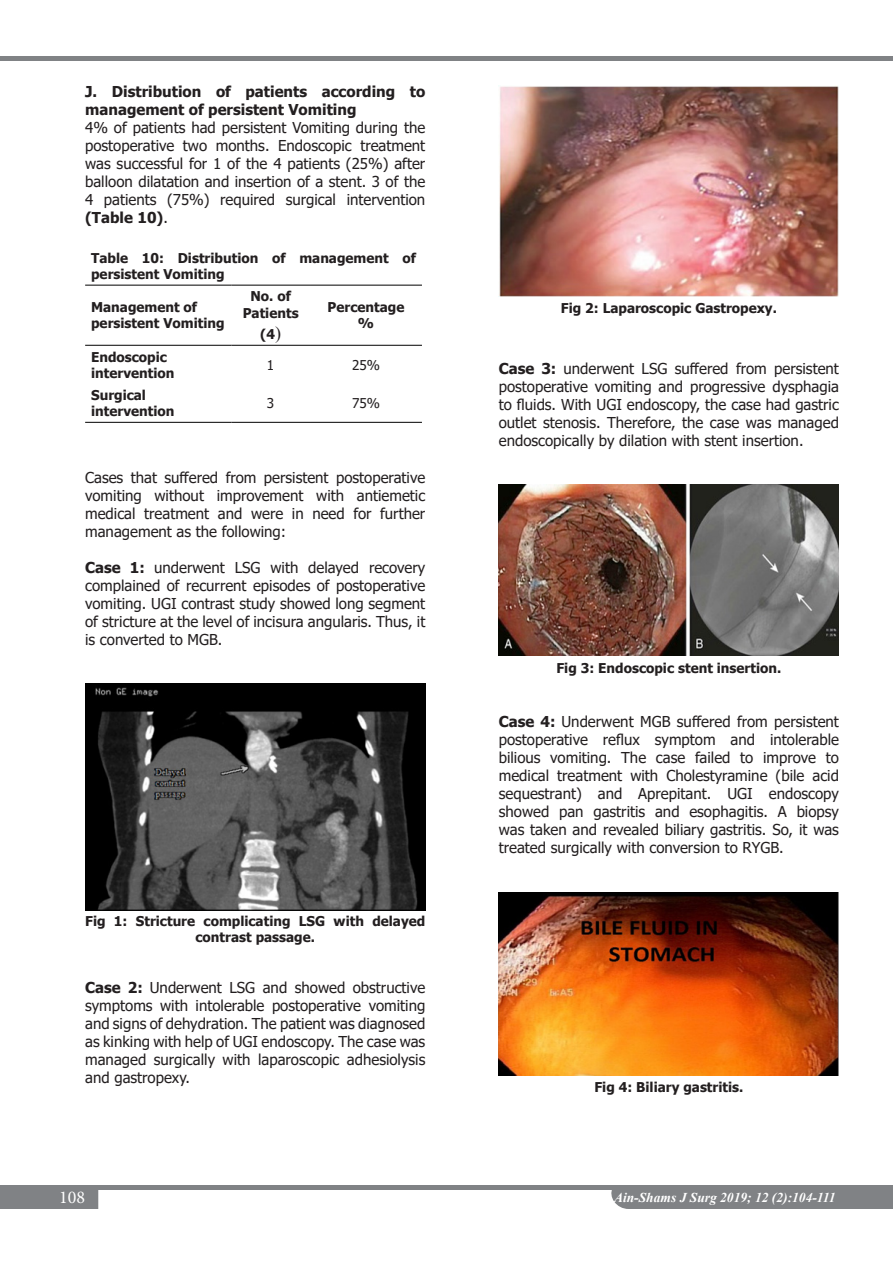
<style>
.page{position:relative;width:893px;height:1263px;background:#fff}
.page>*{position:absolute;margin:0;border:0;box-sizing:border-box;transform-origin:0 0}
.t1{font:18px "Minion Pro";color:#fff}
.t2{font:15px/18px "Tahoma";color:#231f20;text-align:justify}
.t3{font:700 15px/18px "Tahoma";color:#231f20}
.t4{font:700 13.5px/16.2px "Tahoma";color:#231f20}
.t5{font:italic 700 13.5px "Times New Roman";color:#fff}
.t6{font:13.5px "Tahoma";color:#231f20}
.s1{font-weight:700}
.s2{font-family:"Times New Roman";font-weight:400;font-size:18px}
</style>
<div class="page">
<div style="left:0;top:1185px;width:893px;height:5px;background:#808285"></div>
<hr style="left:0;top:56px;width:893px;height:4px;background:#808285">
<div style="left:611px;top:1190px;width:282px;height:19px;background:#808285"></div>
<div style="left:0;top:1190px;width:98px;height:19px;background:#808285"></div>
<hr style="left:85px;top:285px;width:146px;height:1px;background:#000">
<hr style="left:231px;top:285px;width:79px;height:1px;background:#000">
<hr style="left:310px;top:285px;width:112px;height:1px;background:#000">
<hr style="left:85px;top:345px;width:146px;height:1px;background:#000">
<hr style="left:231px;top:345px;width:79px;height:1px;background:#000">
<hr style="left:310px;top:345px;width:112px;height:1px;background:#000">
<hr style="left:85px;top:422px;width:146px;height:1px;background:#000">
<hr style="left:231px;top:422px;width:79px;height:1px;background:#000">
<hr style="left:310px;top:422px;width:112px;height:1px;background:#000">
<img style="left:85px;top:684px;width:340px;height:226px">
<img style="left:499px;top:86px;width:340px;height:210px">
<img style="left:499px;top:485px;width:340px;height:170px">
<img style="left:499px;top:892px;width:340px;height:184px">
<p class="t3" style="left:85px;top:83px;width:342px">J. Distribution of patients according to management of persistent Vomiting</p>
<p class="t2" style="left:85px;top:119px;width:342px">4% of patients had persistent Vomiting during the postoperative two months. Endoscopic treatment was successful for 1 of the 4 patients (25%) after balloon dilatation and insertion of a stent. 3 of the 4 patients (75%) required surgical intervention <span class="s1">(Table 10)</span>.</p>
<p class="t4" style="left:91px;top:250px;width:326px">Table 10: Distribution of management of persistent Vomiting</p>
<p class="t4" style="left:91px;top:300px;width:135px">Management of persistent Vomiting</p>
<p class="t4" style="left:243px;top:289px;width:57px;text-align:center">No. of<br>Patients</p>
<p class="t4" style="left:328px;top:300px;width:78px;text-align:center">Percentage %</p>
<p class="t4" style="left:260px;top:327px;width:22px">(4<span class="s2">)</span></p>
<p class="t4" style="left:91px;top:349px;width:85px">Endoscopic intervention</p>
<p class="t6" style="left:267px;top:356px;width:9px">1</p>
<p class="t6" style="left:352px;top:356px;width:29px">25%</p>
<p class="t4" style="left:91px;top:388px;width:85px">Surgical intervention</p>
<p class="t6" style="left:267px;top:394px;width:9px">3</p>
<p class="t6" style="left:352px;top:394px;width:29px">75%</p>
<p class="t2" style="left:85px;top:469px;width:342px">Cases that suffered from persistent postoperative vomiting without improvement with antiemetic medical treatment and were in need for further management as the following:</p>
<p class="t2" style="left:85px;top:559px;width:342px"><span class="s1">Case 1:</span> underwent LSG with delayed recovery complained of recurrent episodes of postoperative vomiting. UGI contrast study showed long segment of stricture at the level of incisura angularis. Thus, it is converted to MGB.</p>
<p class="t4" style="left:85px;top:914px;width:342px;text-align:center">Fig 1: Stricture complicating LSG with delayed contrast passage.</p>
<p class="t2" style="left:85px;top:979px;width:342px"><span class="s1">Case 2:</span> Underwent LSG and showed obstructive symptoms with intolerable postoperative vomiting and signs of dehydration. The patient was diagnosed as kinking with help of UGI endoscopy. The case was managed surgically with laparoscopic adhesiolysis and gastropexy.</p>
<p class="t4" style="left:561px;top:300px;width:217px">Fig 2: Laparoscopic Gastropexy.</p>
<p class="t2" style="left:499px;top:360px;width:342px"><span class="s1">Case 3:</span> underwent LSG suffered from persistent postoperative vomiting and progressive dysphagia to fluids. With UGI endoscopy, the case had gastric outlet stenosis. Therefore, the case was managed endoscopically by dilation with stent insertion.</p>
<p class="t4" style="left:556px;top:661px;width:226px">Fig 3: Endoscopic stent insertion.</p>
<p class="t2" style="left:499px;top:714px;width:342px"><span class="s1">Case 4:</span> Underwent MGB suffered from persistent postoperative reflux symptom and intolerable bilious vomiting. The case failed to improve to medical treatment with Cholestyramine (bile acid sequestrant) and Aprepitant. UGI endoscopy showed pan gastritis and esophagitis. A biopsy was taken and revealed biliary gastritis. So, it was treated surgically with conversion to RYGB.</p>
<p class="t4" style="left:594px;top:1080px;width:150px">Fig 4: Biliary gastritis.</p>
<p class="t1" style="left:59px;top:1185px;width:27px">108</p>
<p class="t5" style="left:614px;top:1188px;width:223px">Ain-Shams J Surg 2019; 12 (2):104-111</p>
</div>
